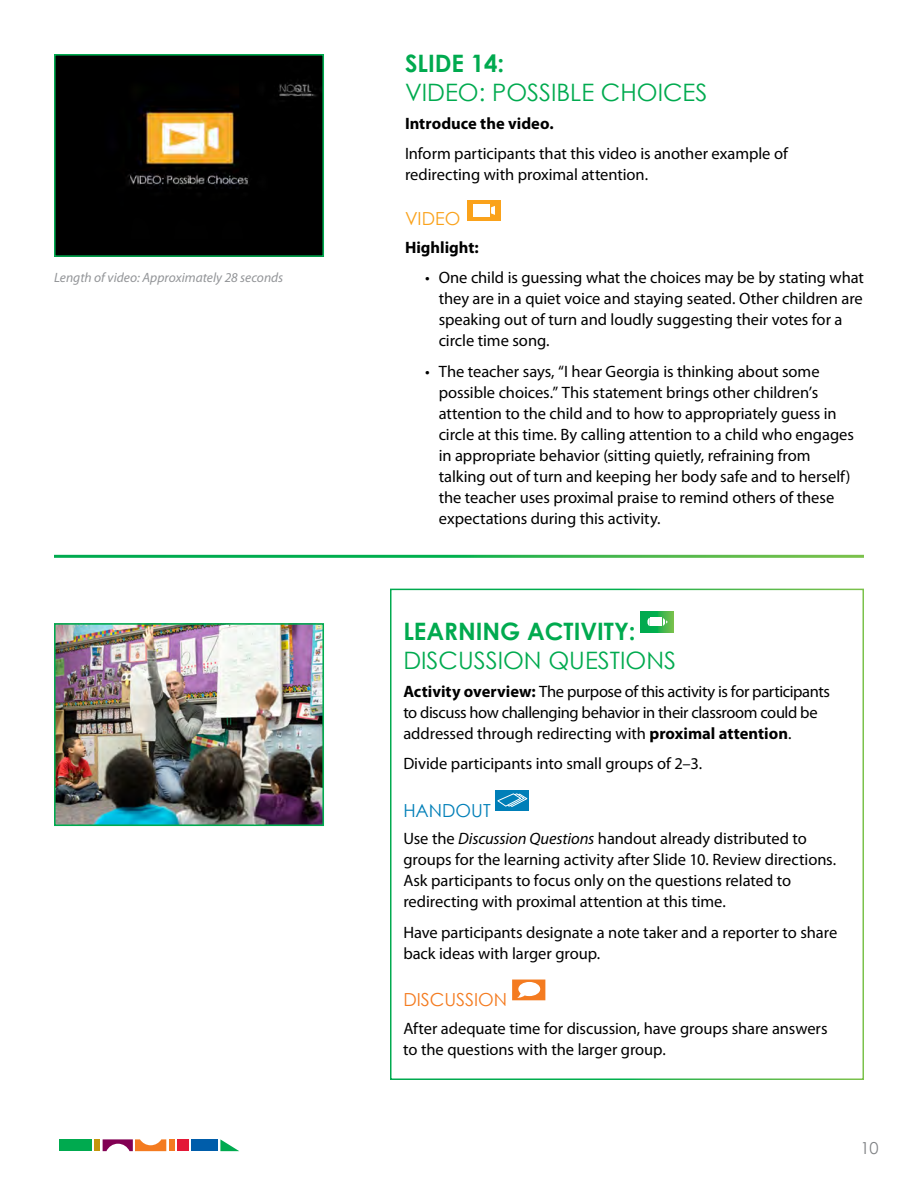
<style>
.page{position:relative;width:918px;height:1188px;background:#fff}
.page>*{position:absolute;margin:0;border:0;box-sizing:border-box;transform-origin:0 0}
.t1{font:24px/28.8px "Century Gothic";color:#00aa4f}
.Discussion_Header{font:18px "Century Gothic";color:#f47b20}
.Handout_Header{font:18px "Century Gothic";color:#007fb8}
.Video_Header{font:18px "Century Gothic";color:#faa21b}
.body{font:16.5px/21px "Myriad Pro";letter-spacing:-.005em;color:#000}
.body-2{font:700 16.5px "Myriad Pro";color:#000}
.t2{font:16.5px "Century Gothic";color:#808285}
.body-3{font:italic 13.5px "Myriad Pro";color:#939598}
.s1{font-weight:700}
.s2{font-style:italic}
</style>
<div class="page">
<div style="left:59px;top:1139px;width:33px;height:12px;background:#00aa4f"></div>
<svg style="left:103px;top:1139px;width:63px;height:12px"></svg>
<div style="left:169px;top:1139px;width:6px;height:12px;background:#f47b20"></div>
<div style="left:191px;top:1139px;width:27px;height:12px;background:#005daa"></div>
<svg style="left:220px;top:1139px;width:19px;height:12px"></svg>
<div style="left:177px;top:1139px;width:11px;height:12px;background:#e31837"></div>
<div style="left:94px;top:1139px;width:6px;height:12px;background:#c4960c"></div>
<div style="left:467px;top:200px;width:34px;height:21px;background:#faa21b"></div>
<div style="left:473px;top:204px;width:17px;height:13px;background:#fff"></div>
<svg style="left:491px;top:206px;width:4px;height:9px"></svg>
<img style="left:57px;top:626px;width:264px;height:197px">
<div style="left:54px;top:623px;width:270px;height:203px;border:2px solid #00aa4f"></div>
<div style="left:496px;top:790px;width:33px;height:21px;background:#007fb8"></div>
<svg style="left:497px;top:793px;width:31px;height:14px"></svg>
<svg style="left:512px;top:980px;width:33px;height:20px"></svg>
<svg style="left:640px;top:612px;width:34px;height:20px"></svg>
<div style="left:651px;top:618px;width:11px;height:8px;background:#fff"></div>
<svg style="left:663px;top:618px;width:5px;height:8px"></svg>
<svg style="left:647px;top:618px;width:3px;height:8px"></svg>
<div style="left:390px;top:589px;width:474px;height:491px;border:2px solid #fff"></div>
<img style="left:57px;top:57px;width:264px;height:197px">
<div style="left:54px;top:54px;width:270px;height:203px;border:2px solid #00aa4f"></div>
<p class="body-3" style="left:54px;top:269px;width:231px">Length of video: Approximately 28 seconds</p>
<h2 class="t1" style="left:405px;top:49px;width:304px"><span class="s1">SLIDE 14:<br></span>VIDEO: POSSIBLE CHOICES</h2>
<p class="body-2" style="left:405px;top:112px;width:150px">Introduce the video.</p>
<p class="body" style="left:405px;top:143px;width:384px">Inform participants that this video is another example of redirecting with proximal attention.</p>
<p class="Video_Header" style="left:405px;top:207px;width:57px">VIDEO</p>
<p class="body-2" style="left:405px;top:236px;width:75px">Highlight:</p>
<p class="body" style="left:439px;top:267px;width:427px;text-indent:-14px">• One child is guessing what the choices may be by stating what they are in a quiet voice and staying seated. Other children are speaking out of turn and loudly suggesting their votes for a circle time song.</p>
<p class="body" style="left:439px;top:360px;width:417px;text-indent:-14px">• The teacher says, “I hear Georgia is thinking about some possible choices.” This statement brings other children’s attention to the child and to how to appropriately guess in circle at this time. By calling attention to a child who engages in appropriate behavior (sitting quietly, refraining from talking out of turn and keeping her body safe and to herself) the teacher uses proximal praise to remind others of these expectations during this activity.</p>
<h2 class="t1" style="left:403px;top:617px;width:274px"><span class="s1">LEARNING ACTIVITY:<br></span>DISCUSSION QUESTIONS</h2>
<p class="body" style="left:403px;top:680px;width:428px"><span class="s1">Activity overview:</span> The purpose of this activity is for participants to discuss how challenging behavior in their classroom could be addressed through redirecting with <span class="s1">proximal attention</span>.</p>
<p class="body" style="left:403px;top:753px;width:300px">Divide participants into small groups of 2–3.</p>
<p class="Handout_Header" style="left:403px;top:799px;width:89px">HANDOUT</p>
<p class="body" style="left:403px;top:828px;width:434px">Use the <span class="s2">Discussion Questions</span> handout already distributed to groups for the learning activity after Slide 10. Review directions.<br>Ask participants to focus only on the questions related to redirecting with proximal attention at this time.</p>
<p class="body" style="left:403px;top:922px;width:435px">Have participants designate a note taker and a reporter to share back ideas with larger group.</p>
<p class="Discussion_Header" style="left:403px;top:989px;width:105px">DISCUSSION</p>
<p class="body" style="left:403px;top:1018px;width:426px">After adequate time for discussion, have groups share answers to the questions with the larger group.</p>
<p class="t2" style="left:860px;top:1138px;width:20px">10</p>
</div>
